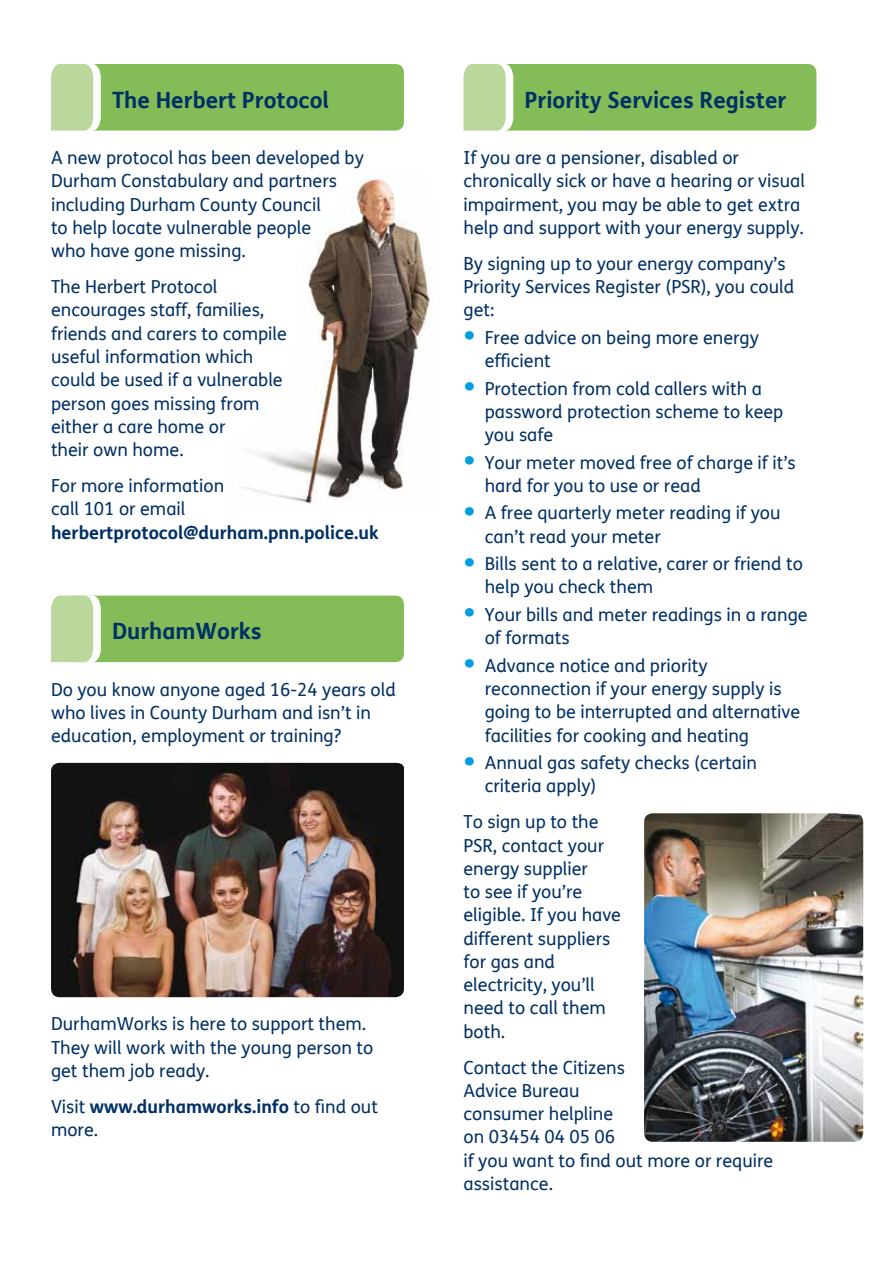
<style>
.page{position:relative;width:893px;height:1263px;background:#fff}
.page>*{position:absolute;margin:0;border:0;box-sizing:border-box;transform-origin:0 0}
.t1{font:700 22.5px "FS Me";color:#003064}
.t2{font:18px/23.2px "FS Me";color:#003064}
.t3{font:700 18px/23.2px "FS Me";color:#003064}
.s1{font-weight:400}
.s2{font-size:36px;color:#009ee0}
</style>
<div class="page">
<div style="left:61px;top:64px;width:343px;height:67px;background:#84bc57;border-radius:9px"></div>
<svg style="left:51px;top:64px;width:50px;height:67px;background:#c4ddab"></svg>
<div style="left:473px;top:64px;width:343px;height:67px;background:#84bc57;border-radius:9px"></div>
<svg style="left:463px;top:64px;width:50px;height:67px;background:#c5ddac"></svg>
<div style="left:61px;top:596px;width:343px;height:66px;background:#84bc57;border-radius:9px"></div>
<svg style="left:51px;top:595px;width:50px;height:67px;background:#c4ddab"></svg>
<img style="left:51px;top:763px;width:353px;height:234px">
<img style="left:244px;top:171px;width:186px;height:333px">
<img style="left:644px;top:813px;width:219px;height:329px">
<p class="t1" style="left:112px;top:86px;width:219px">The Herbert Protocol</p>
<p class="t2" style="left:51px;top:147px;width:314px">A new protocol has been developed by<br>Durham Constabulary and partners including Durham County Council<br>to help locate vulnerable people<br>who have gone missing.</p>
<p class="t2" style="left:51px;top:276px;width:237px">The Herbert Protocol encourages staff, families, friends and carers to compile useful information which could be used if a vulnerable person goes missing from either a care home or<br>their own home.</p>
<p class="t2" style="left:51px;top:474px;width:175px">For more information call 101 or email</p>
<p class="t3" style="left:51px;top:521px;width:329px">herbertprotocol@durham.pnn.police.uk</p>
<p class="t1" style="left:112px;top:617px;width:151px">DurhamWorks</p>
<p class="t2" style="left:51px;top:678px;width:346px">Do you know anyone aged 16-24 years old who lives in County Durham and isn’t in education, employment or training?</p>
<p class="t2" style="left:51px;top:1013px;width:324px">DurhamWorks is here to support them.<br>They will work with the young person to get them job ready.</p>
<p class="t3" style="left:51px;top:1095px;width:328px"><span class="s1">Visit</span> www.durhamworks.info <span class="s1">to find out more.</span></p>
<p class="t1" style="left:525px;top:86px;width:263px">Priority Services Register</p>
<p class="t2" style="left:463px;top:147px;width:343px">If you are a pensioner, disabled or chronically sick or have a hearing or visual impairment, you may be able to get extra help and support with your energy supply.</p>
<p class="t2" style="left:463px;top:252px;width:332px">By signing up to your energy company’s<br>Priority Services Register (PSR), you could get:</p>
<p class="t2" style="left:485px;top:326px;width:276px;text-indent:-21px"><span class="s2">•</span> Free advice on being more energy efficient</p>
<p class="t2" style="left:485px;top:377px;width:300px;text-indent:-21px"><span class="s2">•</span> Protection from cold callers with a password protection scheme to keep you safe</p>
<p class="t2" style="left:485px;top:451px;width:313px;text-indent:-21px"><span class="s2">•</span> Your meter moved free of charge if it’s hard for you to use or read</p>
<p class="t2" style="left:485px;top:502px;width:297px;text-indent:-21px"><span class="s2">•</span> A free quarterly meter reading if you can’t read your meter</p>
<p class="t2" style="left:485px;top:553px;width:320px;text-indent:-21px"><span class="s2">•</span> Bills sent to a relative, carer or friend to help you check them</p>
<p class="t2" style="left:485px;top:603px;width:324px;text-indent:-21px"><span class="s2">•</span> Your bills and meter readings in a range of formats</p>
<p class="t2" style="left:485px;top:654px;width:317px;text-indent:-21px"><span class="s2">•</span> Advance notice and priority reconnection if your energy supply is going to be interrupted and alternative facilities for cooking and heating</p>
<p class="t2" style="left:485px;top:751px;width:274px;text-indent:-21px"><span class="s2">•</span> Annual gas safety checks (certain criteria apply)</p>
<p class="t2" style="left:463px;top:811px;width:159px">To sign up to the<br>PSR, contact your energy supplier<br>to see if you’re eligible. If you have different suppliers for gas and electricity, you’ll need to call them both.</p>
<p class="t2" style="left:463px;top:1056px;width:311px">Contact the Citizens<br>Advice Bureau<br>consumer helpline<br>on 03454 04 05 06<br>if you want to find out more or require assistance.</p>
</div>
